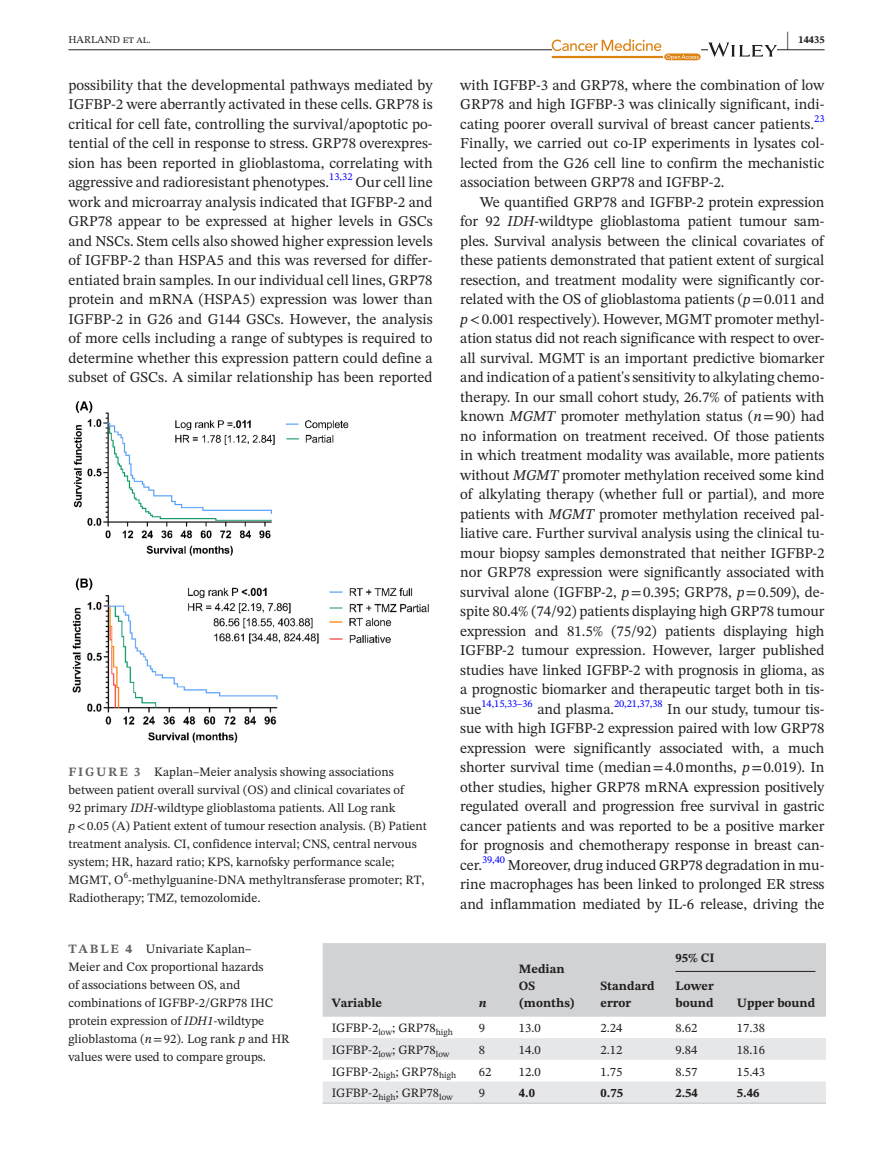
<style>
.page{position:relative;width:893px;height:1174px;background:#fff}
.page>*{position:absolute;margin:0;border:0;box-sizing:border-box;transform-origin:0 0}
.t1{font:700 21px "STIX Two Text";color:#231f20;scale:.42 1}
.t2{font:15px/19.5px "STIX Two Text";color:#231f20;text-align:justify}
.t3{font:12.75px/18px "STIX Two Text";color:#231f20}
.t4{font:700 12.75px/17.2px "STIX Two Text";color:#231f20}
.t5{font:italic 700 12.75px "STIX Two Text";color:#231f20}
.t6{font:10.5px "STIX Two Text";letter-spacing:-.005em;color:#00f}
.t7{font:10.5px "STIX Two Text";color:#231f20}
.t8{font:700 10.5px "STIX Two Text";color:#231f20}
.s1{font-style:italic}
.s2{font-family:"STIX"}
.s3{font-size:15px;color:#231f20}
.s4{font-weight:700;color:#636366}
</style>
<div class="page">
<hr style="left:68px;top:49px;width:756px;height:1px;background:#231f20">
<svg style="left:552px;top:39px;width:149px;height:21px"></svg>
<svg style="left:708px;top:43px;width:69px;height:14px"></svg>
<img style="left:72px;top:401px;width:357px;height:342px">
<div style="left:323px;top:943px;width:503px;height:73px;background:#d1d2d4"></div>
<svg style="left:323px;top:1038px;width:503px;height:64px"></svg>
<hr style="left:323px;top:1102px;width:147px;height:2px;background:#d1d2d4">
<hr style="left:470px;top:1102px;width:40px;height:2px;background:#d1d2d4">
<hr style="left:510px;top:1102px;width:81px;height:2px;background:#d1d2d4">
<hr style="left:591px;top:1102px;width:75px;height:2px;background:#d1d2d4">
<hr style="left:666px;top:1102px;width:62px;height:2px;background:#d1d2d4">
<hr style="left:728px;top:1102px;width:98px;height:2px;background:#d1d2d4">
<hr style="left:675px;top:971px;width:140px;height:1px;background:#231f20">
<h1 class="t1" style="left:787px;top:24px;width:8px">|</h1>
<p class="t7" style="left:68px;top:32px;width:84px">HARLAND et al.</p>
<p class="t8" style="left:798px;top:32px;width:27px">14435</p>
<p class="t2" style="left:68px;top:75px;width:366px">possibility that the developmental pathways mediated by IGFBP-2 were aberrantly activated in these cells. GRP78 is critical for cell fate, controlling the survival/apoptotic po&shy;tential of the cell in response to stress. GRP78 overexpres&shy;sion has been reported in glioblastoma, correlating with aggressive and radioresistant phenotypes.</p>
<p class="t2" style="left:460px;top:75px;width:366px">with IGFBP-3 and GRP78, where the combination of low GRP78 and high IGFBP-3 was clinically significant, indi&shy;cating poorer overall survival of breast cancer patients.</p>
<p class="t6" style="left:814px;top:111px;width:12px">23</p>
<p class="t2" style="left:460px;top:133px;width:366px">Finally, we carried out co-IP experiments in lysates col&shy;lected from the G26 cell line to confirm the mechanistic association between GRP78 and IGFBP-2.</p>
<p class="t2" style="left:460px;top:192px;width:366px;text-indent:20px">We quantified GRP78 and IGFBP-2 protein expression for 92 <span class="s1">IDH</span>-wildtype glioblastoma patient tumour sam&shy;ples. Survival analysis between the clinical covariates of these patients demonstrated that patient extent of surgical resection, and treatment modality were significantly cor&shy;related with the OS of glioblastoma patients (<span class="s1">p</span><span class="s2">=</span>0.011 and <span class="s1">p</span><span class="s2">&lt;</span>0.001 respectively). However, MGMT promoter methyl&shy;ation status did not reach significance with respect to over&shy;all survival. MGMT is an important predictive biomarker and indication of a patient's sensitivity to alkylating chemo&shy;therapy. In our small cohort study, 26.7% of patients with known <span class="s1">MGMT</span> promoter methylation status (<span class="s1">n</span><span class="s2">=</span>90) had no information on treatment received. Of those patients in which treatment modality was available, more patients without <span class="s1">MGMT</span> promoter methylation received some kind of alkylating therapy (whether full or partial), and more patients with <span class="s1">MGMT</span> promoter methylation received pal&shy;liative care. Further survival analysis using the clinical tu&shy;mour biopsy samples demonstrated that neither IGFBP-2 nor GRP78 expression were significantly associated with survival alone (IGFBP-2, <span class="s1">p</span><span class="s2">=</span>0.395; GRP78, <span class="s1">p</span><span class="s2">=</span>0.509), de&shy;spite 80.4% (74/92) patients displaying high GRP78 tumour expression and 81.5% (75/92) patients displaying high IGFBP-2 tumour expression. However, larger published studies have linked IGFBP-2 with prognosis in glioma, as a prognostic biomarker and therapeutic target both in tis-</p>
<p class="t6" style="left:460px;top:696px;width:74px"><span class="s3">sue</span>14,15,33–36</p>
<p class="t2" style="left:537px;top:699px;width:78px">and plasma.</p>
<p class="t6" style="left:614px;top:696px;width:50px">20,21,37,38</p>
<p class="t6" style="left:329px;top:169px;width:25px">13,32</p>
<p class="t2" style="left:68px;top:172px;width:366px;text-indent:287px">Our cell line work and microarray analysis indicated that IGFBP-2 and GRP78 appear to be expressed at higher levels in GSCs and NSCs. Stem cells also showed higher expression levels of IGFBP-2 than HSPA5 and this was reversed for differ&shy;entiated brain samples. In our individual cell lines, GRP78 protein and mRNA (HSPA5) expression was lower than IGFBP-2 in G26 and G144 GSCs. However, the analysis of more cells including a range of subtypes is required to determine whether this expression pattern could define a subset of GSCs. A similar relationship has been reported</p>
<p class="t2" style="left:460px;top:699px;width:366px;text-indent:207px">In our study, tumour tis&shy;sue with high IGFBP-2 expression paired with low GRP78 expression were significantly associated with, a much shorter survival time (median<span class="s2">=</span>4.0months, <span class="s1">p</span><span class="s2">=</span>0.019). In other studies, higher GRP78 mRNA expression positively regulated overall and progression free survival in gastric cancer patients and was reported to be a positive marker for prognosis and chemotherapy response in breast can&shy;cer.</p>
<p class="t3" style="left:68px;top:762px;width:360px"><span class="s4">FIGURE 3</span> Kaplan–Meier analysis showing associations between patient overall survival (OS) and clinical covariates of<br>92 primary <span class="s1">IDH-</span>wildtype glioblastoma patients. All Log rank <span class="s1">p</span><span class="s2">&lt;</span>0.05 (A) Patient extent of tumour resection analysis. (B) Patient treatment analysis. CI, confidence interval; CNS, central nervous system; HR, hazard ratio; KPS, karnofsky performance scale; MGMT, O<sup>6</sup>-methylguanine-DNA methyltransferase promoter; RT, Radiotherapy; TMZ, temozolomide.</p>
<p class="t6" style="left:482px;top:852px;width:25px">39,40</p>
<p class="t2" style="left:460px;top:855px;width:366px;text-indent:48px">Moreover, drug induced GRP78 degradation in mu&shy;rine macrophages has been linked to prolonged ER stress and inflammation mediated by IL-6 release, driving the</p>
<p class="t3" style="left:68px;top:939px;width:223px"><span class="s4">TABLE 4</span> Univariate Kaplan–<br>Meier and Cox proportional hazards<br>of associations between OS, and combinations of IGFBP-2/GRP78 IHC protein expression of <span class="s1">IDH1-</span>wildtype glioblastoma (<span class="s1">n</span><span class="s2">=</span>92). Log rank <span class="s1">p</span> and HR values were used to compare groups.</p>
<p class="t4" style="left:332px;top:995px;width:52px">Variable</p>
<p class="t5" style="left:479px;top:994px;width:9px">n</p>
<p class="t4" style="left:519px;top:960px;width:58px">Median<br>OS (months)</p>
<p class="t4" style="left:601px;top:977px;width:56px">Standard error</p>
<p class="t4" style="left:675px;top:949px;width:41px">95% CI</p>
<p class="t4" style="left:675px;top:977px;width:40px">Lower bound</p>
<p class="t4" style="left:737px;top:995px;width:80px">Upper bound</p>
<p class="t3" style="left:332px;top:1018px;width:123px">IGFBP-2<sub>low</sub>; GRP78<sub>high</sub></p>
<p class="t3" style="left:479px;top:1018px;width:8px">9</p>
<p class="t3" style="left:519px;top:1018px;width:24px">13.0</p>
<p class="t3" style="left:600px;top:1018px;width:24px">2.24</p>
<p class="t3" style="left:675px;top:1018px;width:24px">8.62</p>
<p class="t3" style="left:737px;top:1018px;width:30px">17.38</p>
<p class="t3" style="left:332px;top:1040px;width:119px">IGFBP-2<sub>low</sub>; GRP78<sub>low</sub></p>
<p class="t3" style="left:479px;top:1040px;width:8px">8</p>
<p class="t3" style="left:519px;top:1040px;width:24px">14.0</p>
<p class="t3" style="left:600px;top:1040px;width:24px">2.12</p>
<p class="t3" style="left:675px;top:1040px;width:24px">9.84</p>
<p class="t3" style="left:737px;top:1040px;width:30px">18.16</p>
<p class="t3" style="left:332px;top:1062px;width:126px">IGFBP-2<sub>high</sub>; GRP78<sub>high</sub></p>
<p class="t3" style="left:479px;top:1062px;width:14px">62</p>
<p class="t3" style="left:519px;top:1062px;width:24px">12.0</p>
<p class="t3" style="left:600px;top:1062px;width:24px">1.75</p>
<p class="t3" style="left:675px;top:1062px;width:24px">8.57</p>
<p class="t3" style="left:737px;top:1062px;width:30px">15.43</p>
<p class="t3" style="left:332px;top:1084px;width:123px">IGFBP-2<sub>high</sub>; GRP78<sub>low</sub></p>
<p class="t3" style="left:479px;top:1084px;width:8px">9</p>
<p class="t4" style="left:519px;top:1084px;width:18px">4.0</p>
<p class="t4" style="left:600px;top:1084px;width:24px">0.75</p>
<p class="t4" style="left:675px;top:1084px;width:24px">2.54</p>
<p class="t4" style="left:737px;top:1084px;width:24px">5.46</p>
</div>
